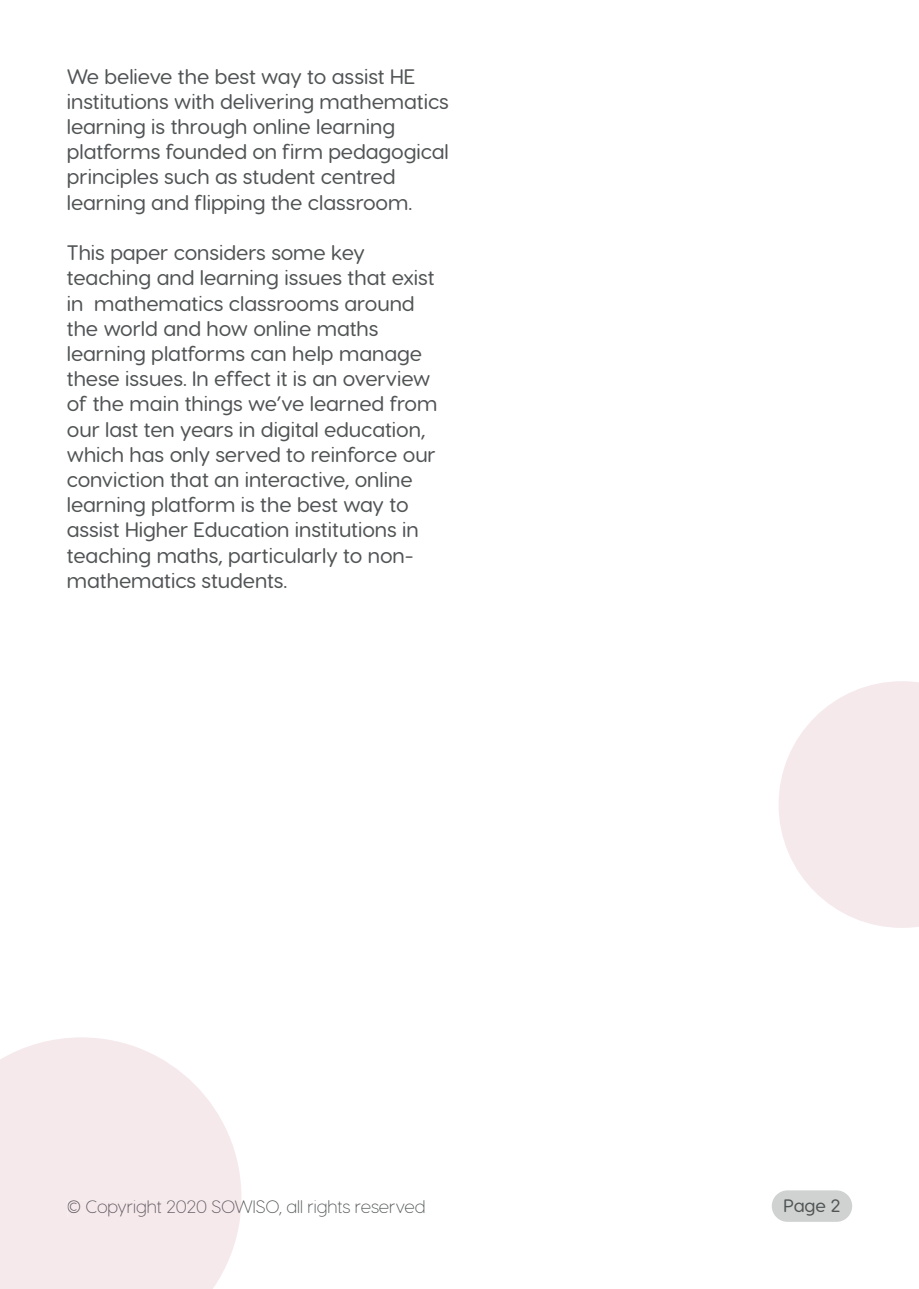
<style>
.page{position:relative;width:919px;height:1289px;background:#fff}
.page>*{position:absolute;margin:0;border:0;box-sizing:border-box;transform-origin:0 0}
.t1{font:500 21px/25.2px "Visby Round CF";color:#515455}
.t2{font:200 18px "Visby Round CF";letter-spacing:-.005em;color:#515455}
.t3{font:500 18px "Visby Round CF";color:#515455}
</style>
<div class="page">
<div style="left:771px;top:1190px;width:81px;height:31px;background:#cfd2d0;border-radius:16px"></div>
<svg style="left:779px;top:681px;width:139px;height:246px"></svg>
<svg style="left:0;top:1037px;width:241px;height:251px;background:#f6ebee"></svg>
<div style="left:68px;top:1200px;width:173px;height:16px;background:#f5e9ec"></div>
<p class="t1" style="left:67px;top:63px;width:383px">We believe the best way to assist HE institutions with delivering mathematics learning is through online learning platforms founded on firm pedagogical principles such as student centred learning and flipping the classroom.</p>
<p class="t1" style="left:67px;top:240px;width:372px">This paper considers some key teaching and learning issues that exist in mathematics classrooms around the world and how online maths learning platforms can help manage these issues. In effect it is an overview of the main things we’ve learned from our last ten years in digital education, which has only served to reinforce our conviction that an interactive, online learning platform is the best way to assist Higher Education institutions in teaching maths, particularly to non&shy;mathematics students.</p>
<p class="t2" style="left:67px;top:1195px;width:360px">© Copyright 2020 SOWISO, all rights reserved</p>
<p class="t3" style="left:783px;top:1194px;width:58px">Page 2</p>
</div>
